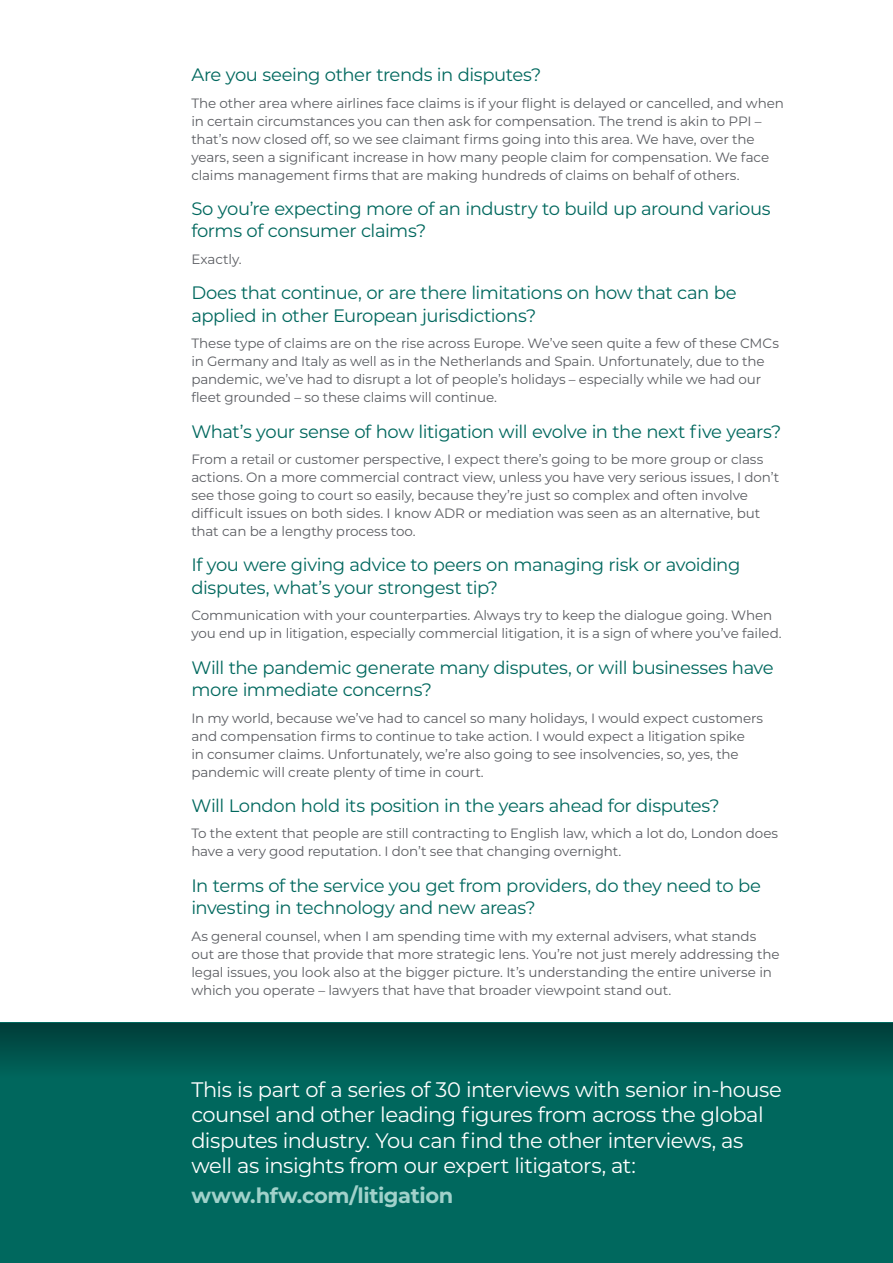
<style>
.page{position:relative;width:893px;height:1263px;background:#fff}
.page>*{position:absolute;margin:0;border:0;box-sizing:border-box;transform-origin:0 0}
.t1{font:21px/25.5px "Montserrat";letter-spacing:-.025em;color:#fff}
.t2{font:700 21px "Montserrat";letter-spacing:-.015em;color:#a0d1ca}
.t3{font:18px/22.5px "Montserrat";letter-spacing:-.025em;color:#00685e}
.t4{font:13.5px/18px "Montserrat";letter-spacing:-.01em;color:#5b5d62}
</style>
<div class="page">
<div style="left:0;top:1023px;width:893px;height:240px;background:#00685e"></div>
<div style="left:0;top:1023px;width:893px;height:117px;background:linear-gradient(to bottom,#004842,#007266)"></div>
<h2 class="t3" style="left:191px;top:63px;width:352px">Are you seeing other trends in disputes?</h2>
<p class="t4" style="left:191px;top:93px;width:594px">The other area where airlines face claims is if your flight is delayed or cancelled, and when in certain circumstances you can then ask for compensation. The trend is akin to PPI – that’s now closed off, so we see claimant firms going into this area. We have, over the years, seen a significant increase in how many people claim for compensation. We face claims management firms that are making hundreds of claims on behalf of others.</p>
<h2 class="t3" style="left:191px;top:197px;width:581px">So you’re expecting more of an industry to build up around various forms of consumer claims?</h2>
<p class="t4" style="left:191px;top:250px;width:52px">Exactly.</p>
<h2 class="t3" style="left:191px;top:281px;width:547px">Does that continue, or are there limitations on how that can be applied in other European jurisdictions?</h2>
<p class="t4" style="left:191px;top:334px;width:589px">These type of claims are on the rise across Europe. We’ve seen quite a few of these CMCs in Germany and Italy as well as in the Netherlands and Spain. Unfortunately, due to the pandemic, we’ve had to disrupt a lot of people’s holidays – especially while we had our fleet grounded – so these claims will continue.</p>
<h2 class="t3" style="left:191px;top:419px;width:592px">What’s your sense of how litigation will evolve in the next five years?</h2>
<p class="t4" style="left:191px;top:450px;width:589px">From a retail or customer perspective, I expect there’s going to be more group or class actions. On a more commercial contract view, unless you have very serious issues, I don’t see those going to court so easily, because they’re just so complex and often involve difficult issues on both sides. I know ADR or mediation was seen as an alternative, but that can be a lengthy process too.</p>
<h2 class="t3" style="left:191px;top:553px;width:551px">If you were giving advice to peers on managing risk or avoiding disputes, what’s your strongest tip?</h2>
<p class="t4" style="left:191px;top:606px;width:592px">Communication with your counterparties. Always try to keep the dialogue going. When you end up in litigation, especially commercial litigation, it is a sign of where you’ve failed.</p>
<h2 class="t3" style="left:191px;top:655px;width:584px">Will the pandemic generate many disputes, or will businesses have more immediate concerns?</h2>
<p class="t4" style="left:191px;top:708px;width:573px">In my world, because we’ve had to cancel so many holidays, I would expect customers and compensation firms to continue to take action. I would expect a litigation spike<br>in consumer claims. Unfortunately, we’re also going to see insolvencies, so, yes, the pandemic will create plenty of time in court.</p>
<h2 class="t3" style="left:191px;top:793px;width:530px">Will London hold its position in the years ahead for disputes?</h2>
<p class="t4" style="left:191px;top:824px;width:588px">To the extent that people are still contracting to English law, which a lot do, London does have a very good reputation. I don’t see that changing overnight.</p>
<h2 class="t3" style="left:191px;top:873px;width:571px">In terms of the service you get from providers, do they need to be investing in technology and new areas?</h2>
<p class="t4" style="left:191px;top:926px;width:590px">As general counsel, when I am spending time with my external advisers, what stands out are those that provide that more strategic lens. You’re not just merely addressing the legal issues, you look also at the bigger picture. It’s understanding the entire universe in which you operate – lawyers that have that broader viewpoint stand out.</p>
<h1 class="t1" style="left:191px;top:1076px;width:592px">This is part of a series of 30 interviews with senior in-house counsel and other leading figures from across the global disputes industry. You can find the other interviews, as well as insights from our expert litigators, at:</h1>
<h1 class="t2" style="left:191px;top:1180px;width:263px">www.hfw.com/litigation</h1>
</div>
